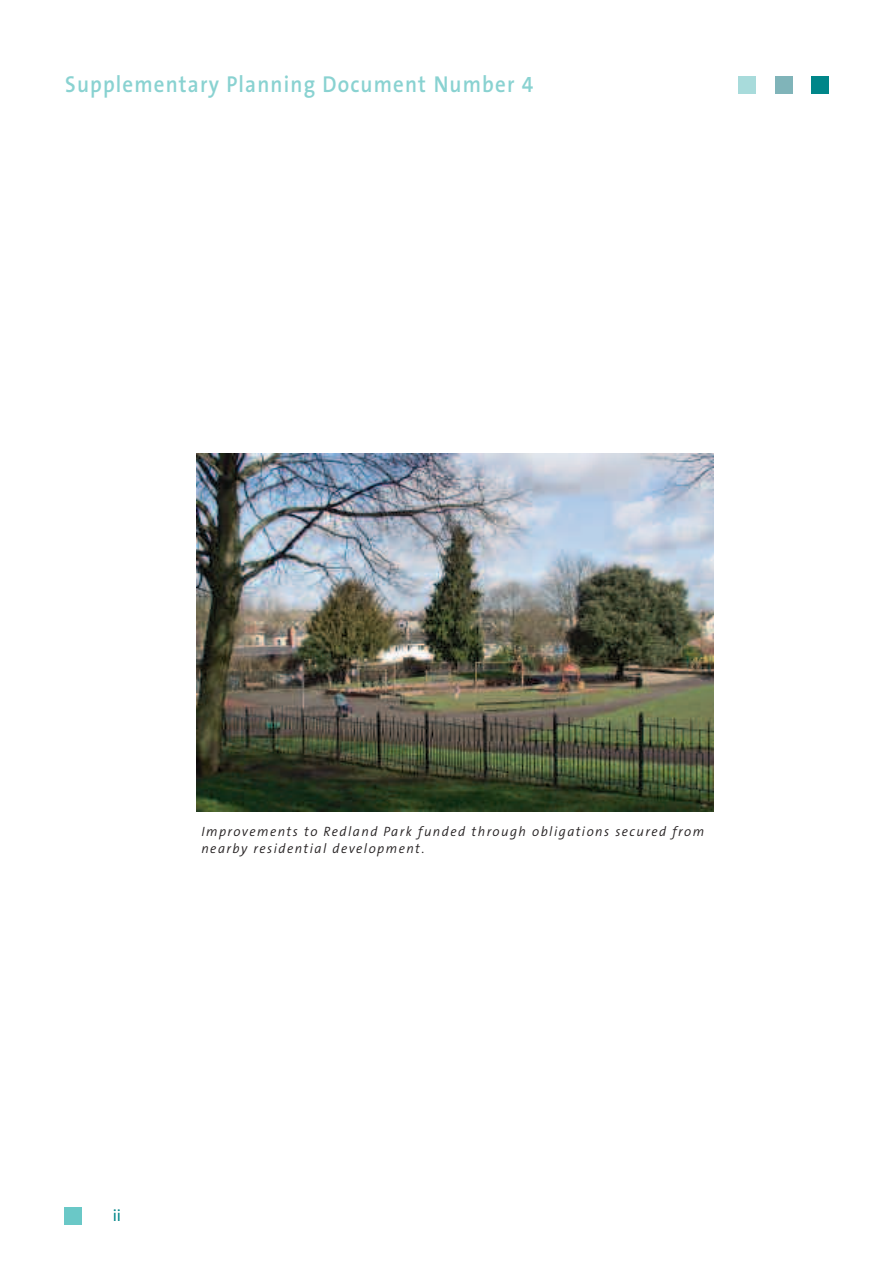
<style>
.page{position:relative;width:893px;height:1263px;background:#fff}
.page>*{position:absolute;margin:0;border:0;box-sizing:border-box;transform-origin:0 0}
.t1{font:600 23.1px "The Sans B6";letter-spacing:.055em;color:#89d2d1;scale:.91 1}
.t2{font:16.5px "The Sans B5 Plain";color:#008689}
.t3{font:italic 300 13.5px/16.5px "The Sans B4";letter-spacing:.11em;color:#231f20}
</style>
<div class="page">
<div style="left:64px;top:1208px;width:17px;height:17px;background:#6ac8c7"></div>
<div style="left:738px;top:76px;width:18px;height:18px;background:#a8dbdb"></div>
<div style="left:812px;top:76px;width:17px;height:18px;background:#008689"></div>
<div style="left:775px;top:76px;width:17px;height:18px;background:#80b4b9"></div>
<img style="left:196px;top:453px;width:517px;height:358px">
<h1 class="t1" style="left:65px;top:73px;width:516px">Supplementary Planning Document Number 4</h1>
<p class="t3" style="left:201px;top:824px;width:504px">Improvements to Redland Park funded through obligations secured from nearby residential development.</p>
<p class="t2" style="left:113px;top:1207px;width:10px">ii</p>
</div>
